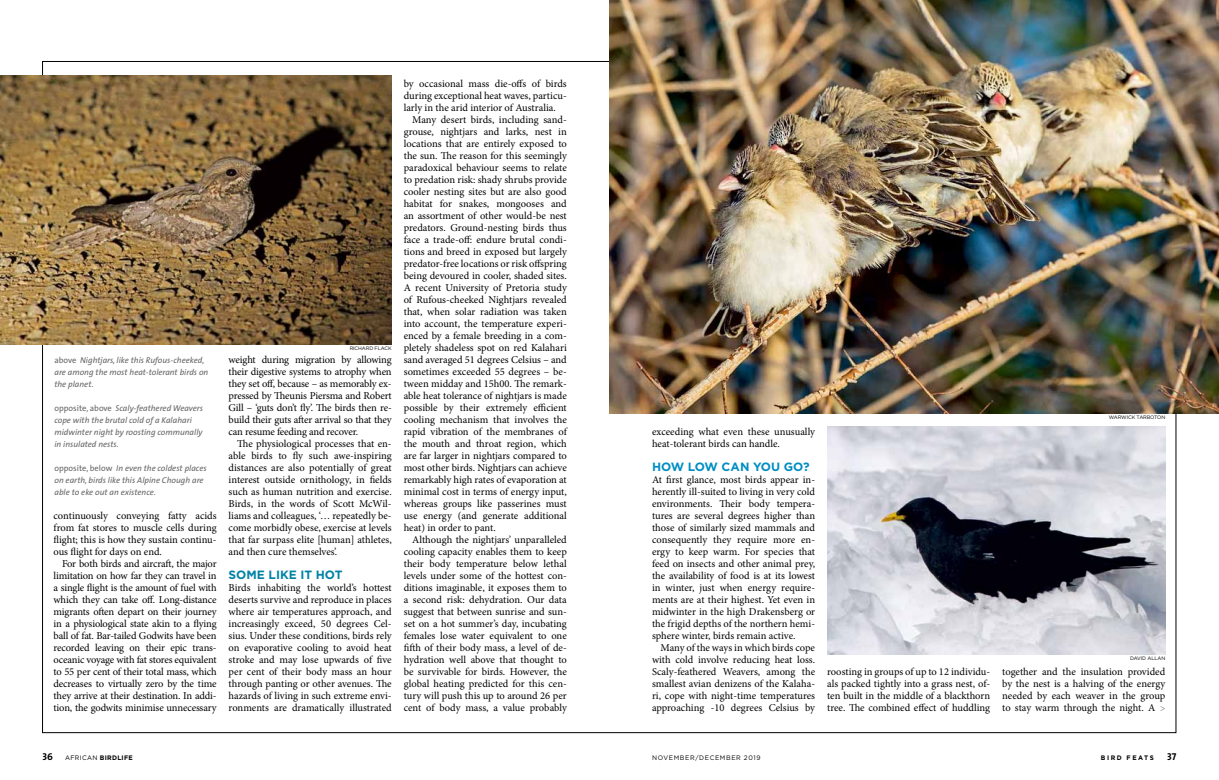
<style>
.page{position:relative;width:1219px;height:780px;background:#fff}
.page>*{position:absolute;margin:0;border:0;box-sizing:border-box;transform-origin:0 0}
.t1{font:700 12px "Gotham";letter-spacing:-.02em;color:#008ec3}
.t2{font:700 12px "Gotham";color:#0082a7}
.t3{font:10.5px/12px "Minion Pro";letter-spacing:-.005em;color:#000;text-align:justify}
.t4{font:10px "The Sans Bold Caps";color:#000}
.t5{font:9.5px "Minion Pro";color:#727171}
.t6{font:italic 8.5px/12px "The Sans";color:#666565}
.t7{font:6.5px "Gotham";letter-spacing:.1em;color:#000}
.t8{font:700 6.5px "Gotham";letter-spacing:.05em;color:#000}
.t9{font:700 6.5px "Gotham";letter-spacing:.24em;color:#000}
.t10{font:5px "Gotham";letter-spacing:-.015em;color:#000}
.s1{font-style:normal}
.s2{font-family:"The Sans Bold Caps";font-weight:400;font-size:10px}
.s3{font-weight:400}
</style>
<div class="page">
<img style="left:0;top:76px;width:392px;height:268px">
<img style="left:609px;top:0;width:610px;height:413px">
<img style="left:827px;top:426px;width:338px;height:228px">
<p class="t6" style="left:54px;top:354px;width:155px"><span class="s1">above</span> Nightjars, like this Rufous-cheeked, are among the most heat-tolerant birds on the planet.</p>
<p class="t6" style="left:54px;top:402px;width:150px"><span class="s1">opposite, above</span> Scaly-feathered Weavers cope with the brutal cold of a Kalahari midwinter night by roosting communally in insulated nests.</p>
<p class="t6" style="left:54px;top:462px;width:154px"><span class="s1">opposite, below</span> In even the coldest places on earth, birds like this Alpine Chough are able to eke out an existence.</p>
<p class="t3" style="left:54px;top:509px;width:165px">continuously conveying fatty acids from fat stores to muscle cells during flight; this is how they sustain continu&shy;ous flight for days on end.</p>
<p class="t3" style="left:54px;top:557px;width:165px;text-indent:9px">For both birds and aircraft, the major limitation on how far they can travel in a single flight is the amount of fuel with which they can take off. Long-distance migrants often depart on their journey in a physiological state akin to a flying ball of fat. Bar-tailed Godwits have been recorded leaving on their epic trans&shy;oceanic voyage with fat stores equivalent to 55 per cent of their total mass, which decreases to virtually zero by the time they arrive at their destination. In addi&shy;tion, the godwits minimise unnecessary</p>
<p class="t10" style="left:350px;top:345px;width:43px">RICHARD FLACK</p>
<p class="t3" style="left:229px;top:353px;width:165px">weight during migration by allowing their digestive systems to atrophy when they set off, because – as memorably ex&shy;pressed by Theunis Piersma and Robert Gill – ‘guts don’t fly’. The birds then re&shy;build their guts after arrival so that they can resume feeding and recover.</p>
<p class="t3" style="left:229px;top:437px;width:165px;text-indent:9px">The physiological processes that en&shy;able birds to fly such awe-inspiring distances are also potentially of great interest outside ornithology, in fields such as human nutrition and exercise.<br>Birds, in the words of Scott McWil&shy;liams and colleagues, ‘… repeatedly be&shy;come morbidly obese, exercise at levels that far surpass elite [human] athletes, and then cure themselves’.</p>
<p class="t2" style="left:229px;top:566px;width:115px">SOME LIKE IT HOT</p>
<p class="t3" style="left:229px;top:581px;width:165px">Birds inhabiting the world’s hottest deserts survive and reproduce in places where air temperatures approach, and increasingly exceed, 50 degrees Cel&shy;sius. Under these conditions, birds rely on evaporative cooling to avoid heat stroke and may lose upwards of five per cent of their body mass an hour through panting or other avenues. The hazards of living in such extreme envi&shy;ronments are dramatically illustrated</p>
<p class="t3" style="left:404px;top:77px;width:165px">by occasional mass die-offs of birds during exceptional heat waves, particu&shy;larly in the arid interior of Australia.</p>
<p class="t3" style="left:404px;top:113px;width:165px;text-indent:9px">Many desert birds, including sand&shy;grouse, nightjars and larks, nest in locations that are entirely exposed to the sun. The reason for this seemingly paradoxical behaviour seems to relate to predation risk: shady shrubs provide cooler nesting sites but are also good habitat for snakes, mongooses and an assortment of other would-be nest predators. Ground-nesting birds thus face a trade-off: endure brutal condi&shy;tions and breed in exposed but largely predator-free locations or risk offspring being devoured in cooler, shaded sites.<br>A recent University of Pretoria study of Rufous-cheeked Nightjars revealed that, when solar radiation was taken into account, the temperature experi&shy;enced by a female breeding in a com&shy;pletely shadeless spot on red Kalahari sand averaged 51 degrees Celsius – and sometimes exceeded 55 degrees – be&shy;tween midday and 15h00. The remark&shy;able heat tolerance of nightjars is made possible by their extremely efficient cooling mechanism that involves the rapid vibration of the membranes of the mouth and throat region, which are far larger in nightjars compared to most other birds. Nightjars can achieve remarkably high rates of evaporation at minimal cost in terms of energy input, whereas groups like passerines must use energy (and generate additional heat) in order to pant.</p>
<p class="t3" style="left:404px;top:533px;width:165px;text-indent:9px">Although the nightjars’ unparalleled cooling capacity enables them to keep their body temperature below lethal levels under some of the hottest con&shy;ditions imaginable, it exposes them to a second risk: dehydration. Our data suggest that between sunrise and sun&shy;set on a hot summer’s day, incubating females lose water equivalent to one fifth of their body mass, a level of de&shy;hydration well above that thought to be survivable for birds. However, the global heating predicted for this cen&shy;tury will push this up to around 26 per cent of body mass, a value probably</p>
<p class="t3" style="left:652px;top:425px;width:165px">exceeding what even these unusually heat-tolerant birds can handle.</p>
<p class="t1" style="left:652px;top:458px;width:159px">H OW LOW CAN YOU GO?</p>
<p class="t3" style="left:652px;top:473px;width:165px">At first glance, most birds appear in&shy;herently ill-suited to living in very cold environments. Their body tempera&shy;tures are several degrees higher than those of similarly sized mammals and consequently they require more en&shy;ergy to keep warm. For species that feed on insects and other animal prey, the availability of food is at its lowest in winter, just when energy require&shy;ments are at their highest. Yet even in midwinter in the high Drakensberg or the frigid depths of the northern hemi&shy;sphere winter, birds remain active.</p>
<p class="t3" style="left:652px;top:641px;width:165px;text-indent:9px">Many of the ways in which birds cope with cold involve reducing heat loss.<br>Scaly-feathered Weavers, among the smallest avian denizens of the Kalaha&shy;ri, cope with night-time temperatures approaching -10 degrees Celsius by</p>
<p class="t10" style="left:1109px;top:414px;width:58px">WARWICK TARBOTON</p>
<p class="t10" style="left:1130px;top:654px;width:37px">DAVID ALLAN</p>
<p class="t3" style="left:827px;top:665px;width:165px">roosting in groups of up to 12 individu&shy;als packed tightly into a grass nest, of&shy;ten built in the middle of a blackthorn tree. The combined effect of huddling</p>
<p class="t3" style="left:1002px;top:665px;width:165px">together and the insulation provided by the nest is a halving of the energy needed by each weaver in the group to stay warm through the night. A</p>
<p class="t5" style="left:1160px;top:701px;width:7px">&gt;</p>
<p class="t8" style="left:42px;top:753px;width:92px"><span class="s2">36</span> <span class="s3">AFRICAN</span> BIRDLIFE</p>
<p class="t7" style="left:652px;top:753px;width:110px">NOVEMBER/DECEMBER 2019</p>
<p class="t9" style="left:1101px;top:753px;width:54px">BIRD FEATS</p>
<p class="t4" style="left:1167px;top:747px;width:11px">37</p>
</div>
